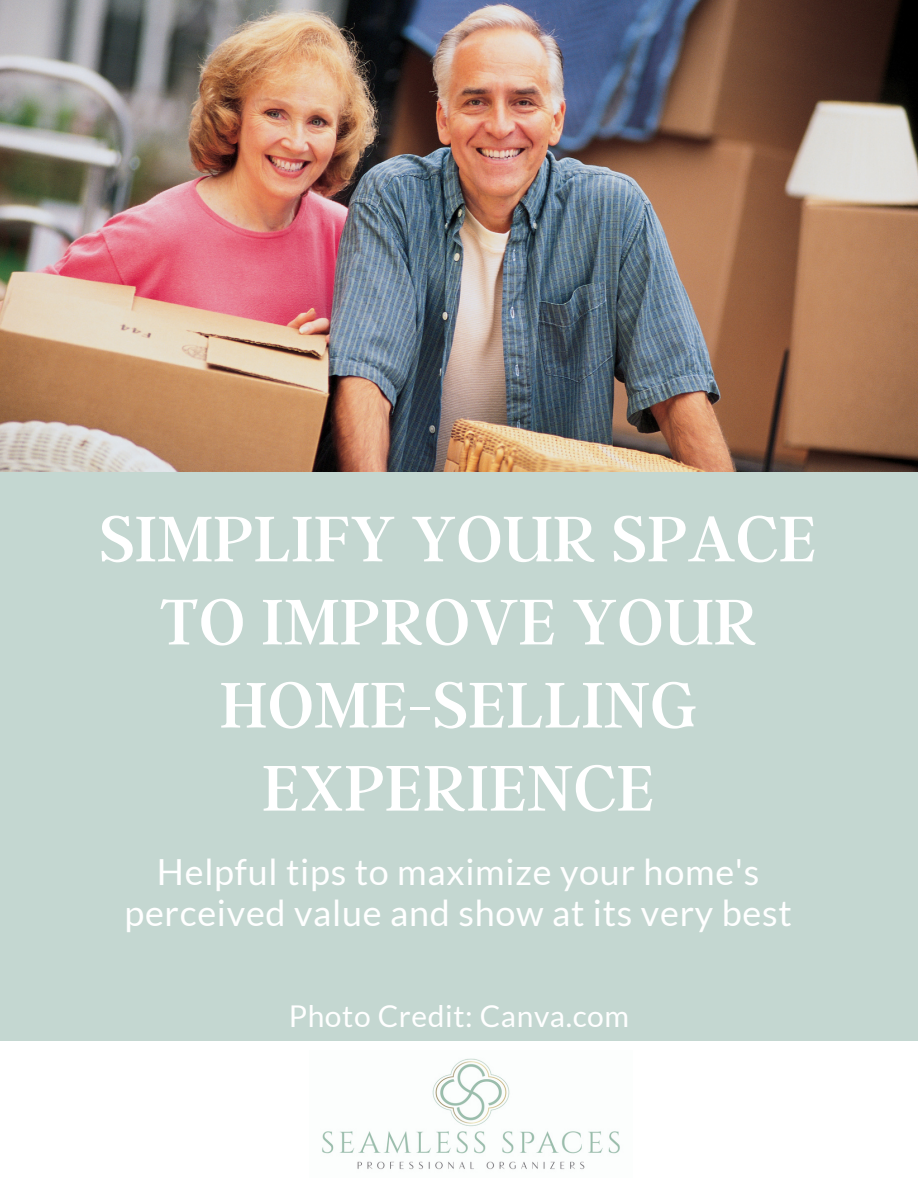
<style>
.page{position:relative;width:918px;height:1188px;background:#fff}
.page>*{position:absolute;margin:0;border:0;box-sizing:border-box;transform-origin:0 0}
.t1{font:72px/83.1px "Argent CF";color:#fff;text-align:center}
.t2{font:36px/40.7px "Lato";letter-spacing:.02em;color:#fff;text-align:center}
.t3{font:30px "Lato";letter-spacing:.02em;color:#fff}
</style>
<div class="page">
<img style="left:0;top:0;width:918px;height:472px">
<div style="left:0;top:472px;width:918px;height:568px;background:#c4d7d1"></div>
<img style="left:322px;top:1058px;width:298px;height:112px">
<h1 class="t1" style="left:100px;top:493px;width:719px">SIMPLIFY YOUR SPACE<br>TO IMPROVE YOUR<br>HOME-SELLING<br>EXPERIENCE</h1>
<p class="t2" style="left:124px;top:851px;width:669px">Helpful tips to maximize your home's perceived value and show at its very best</p>
<p class="t3" style="left:289px;top:997px;width:342px">Photo Credit: Canva.com</p>
</div>
